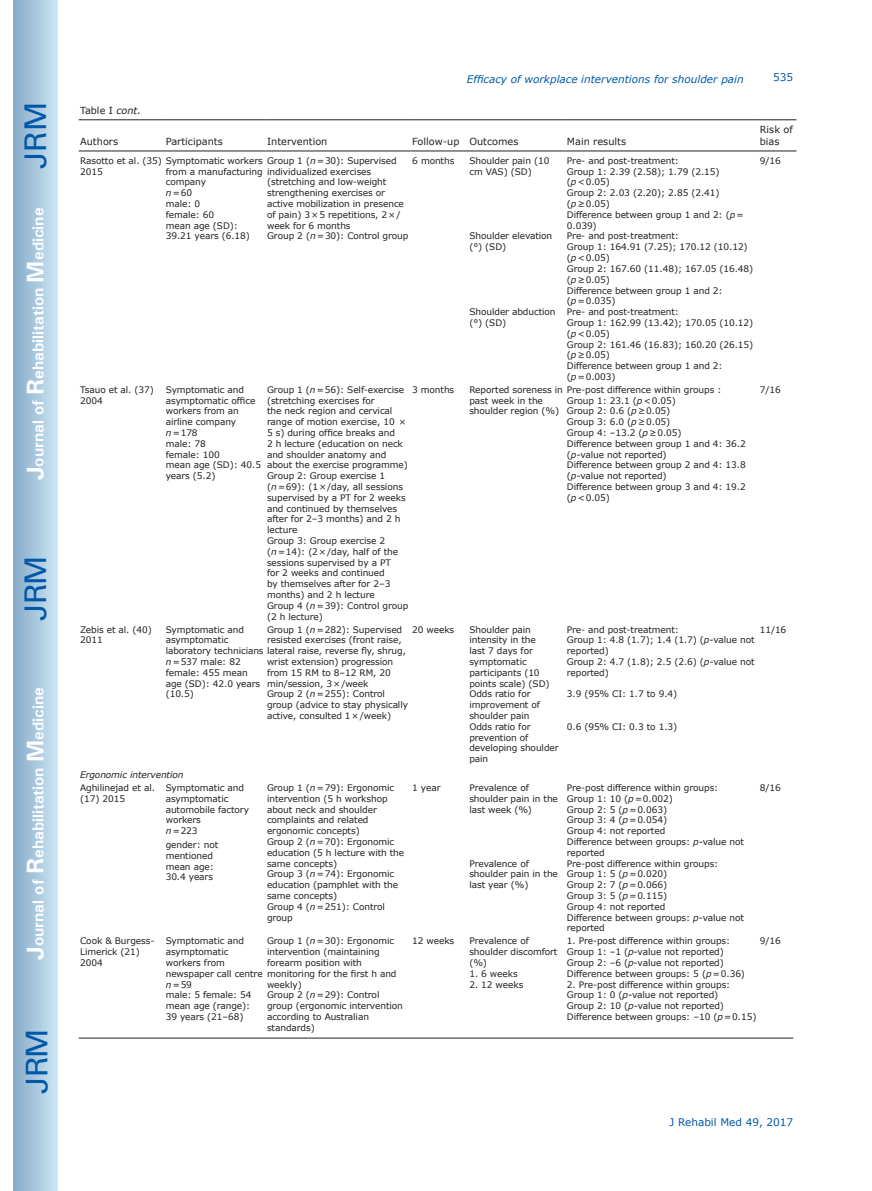
<style>
.page{position:relative;width:872px;height:1191px;background:#fff}
.page>*{position:absolute;margin:0;border:0;box-sizing:border-box;transform-origin:0 0}
.t1{font:30px "Univers";letter-spacing:-.03em;color:#0157a8}
.t2{font:700 15.75px "Univers";color:#fff}
.t3{font:italic 10.5px "Verdana";color:#0157a8}
.t4{font:10.5px "Verdana";color:#0157a8}
.t5{font:9.75px/11.7px "Verdana";color:#231f20}
.t6{font:9px/10.8px "Verdana";letter-spacing:-.01em;color:#231f20}
.t7{font:italic 9px "Verdana";letter-spacing:-.01em;color:#231f20}
.s1{font-size:24px}
.s2{font-style:italic}
</style>
<div class="page">
<div style="left:14px;top:0;width:43px;height:1191px;background:linear-gradient(to right,#88acca,#cbe5f2)"></div>
<hr style="left:164px;top:151px;width:102px;height:1px;background:#231f20">
<hr style="left:266px;top:151px;width:145px;height:1px;background:#231f20">
<hr style="left:411px;top:151px;width:57px;height:1px;background:#231f20">
<hr style="left:468px;top:151px;width:97px;height:1px;background:#231f20">
<hr style="left:565px;top:151px;width:193px;height:1px;background:#231f20">
<hr style="left:758px;top:151px;width:38px;height:1px;background:#231f20">
<hr style="left:79px;top:119px;width:85px;height:1px;background:#231f20">
<hr style="left:164px;top:119px;width:102px;height:1px;background:#231f20">
<hr style="left:266px;top:119px;width:145px;height:1px;background:#231f20">
<hr style="left:411px;top:119px;width:57px;height:1px;background:#231f20">
<hr style="left:468px;top:119px;width:97px;height:1px;background:#231f20">
<hr style="left:565px;top:119px;width:193px;height:1px;background:#231f20">
<hr style="left:758px;top:119px;width:38px;height:1px;background:#231f20">
<hr style="left:79px;top:151px;width:85px;height:1px;background:#231f20">
<hr style="left:79px;top:1037px;width:714px;height:1px;background:#231f20">
<h1 class="t1" style="left:18px;top:169px;width:68px;rotate:-90deg">JRM</h1>
<h2 class="t2" style="left:28px;top:480px;width:274px;rotate:-90deg"><span class="s1">J</span>ournal of <span class="s1">R</span>ehabilitation <span class="s1">M</span>edicine</h2>
<h1 class="t1" style="left:18px;top:620px;width:67px;rotate:-90deg">JRM</h1>
<h2 class="t2" style="left:28px;top:959px;width:274px;rotate:-90deg"><span class="s1">J</span>ournal of <span class="s1">R</span>ehabilitation <span class="s1">M</span>edicine</h2>
<h1 class="t1" style="left:19px;top:1093px;width:67px;rotate:-90deg">JRM</h1>
<p class="t3" style="left:467px;top:72px;width:278px">Efficacy of workplace interventions for shoulder pain</p>
<p class="t4" style="left:773px;top:70px;width:22px">535</p>
<p class="t5" style="left:80px;top:104px;width:62px">Table I <span class="s2">cont.</span></p>
<p class="t5" style="left:80px;top:135px;width:39px">Authors</p>
<p class="t5" style="left:166px;top:135px;width:58px">Participants</p>
<p class="t5" style="left:267px;top:135px;width:62px">Intervention</p>
<p class="t5" style="left:412px;top:135px;width:108px">Follow-up Outcomes</p>
<p class="t5" style="left:567px;top:135px;width:61px">Main results</p>
<p class="t5" style="left:760px;top:124px;width:35px">Risk of bias</p>
<p class="t6" style="left:80px;top:155px;width:184px">Rasotto et al. (35) Symptomatic workers<br>2015</p>
<p class="t6" style="left:166px;top:166px;width:98px">from a manufacturing company<br><span class="s2">n=</span>60<br>male: 0<br>female: 60<br>mean age (SD):<br>39.21 years (6.18)</p>
<p class="t6" style="left:267px;top:155px;width:143px">Group 1 (<span class="s2">n=</span>30): Supervised individualized exercises (stretching and low-weight strengthening exercises or active mobilization in presence of pain) 3×5 repetitions, 2×/ week for 6 months<br>Group 2 (<span class="s2">n=</span>30): Control group</p>
<p class="t6" style="left:412px;top:155px;width:44px">6 months</p>
<p class="t6" style="left:469px;top:155px;width:81px">Shoulder pain (10 cm VAS) (SD)</p>
<p class="t6" style="left:567px;top:155px;width:188px">Pre- and post-treatment:<br>Group 1: 2.39 (2.58); 1.79 (2.15) (<span class="s2">p&lt;</span>0.05)<br>Group 2: 2.03 (2.20); 2.85 (2.41) (<span class="s2">p≥</span>0.05)<br>Difference between group 1 and 2: (<span class="s2">p=<br></span>0.039)<br>Pre- and post-treatment:<br>Group 1: 164.91 (7.25); 170.12 (10.12) (<span class="s2">p&lt;</span>0.05)<br>Group 2: 167.60 (11.48); 167.05 (16.48) (<span class="s2">p≥</span>0.05)<br>Difference between group 1 and 2: (<span class="s2">p=</span>0.035)<br>Pre- and post-treatment:<br>Group 1: 162.99 (13.42); 170.05 (10.12) (<span class="s2">p&lt;</span>0.05)<br>Group 2: 161.46 (16.83); 160.20 (26.15) (<span class="s2">p≥</span>0.05)<br>Difference between group 1 and 2: (<span class="s2">p=</span>0.003)</p>
<p class="t6" style="left:759px;top:155px;width:22px">9/16</p>
<p class="t6" style="left:469px;top:231px;width:84px">Shoulder elevation (°) (SD)</p>
<p class="t6" style="left:469px;top:306px;width:88px">Shoulder abduction (°) (SD)</p>
<p class="t6" style="left:80px;top:384px;width:75px">Tsauo et al. (37)<br>2004</p>
<p class="t6" style="left:166px;top:384px;width:97px">Symptomatic and asymptomatic office workers from an airline company <span class="s2">n=</span>178<br>male: 78<br>female: 100<br>mean age (SD): 40.5 years (5.2)</p>
<p class="t6" style="left:267px;top:384px;width:143px">Group 1 (<span class="s2">n=</span>56): Self-exercise (stretching exercises for<br>the neck region and cervical range of motion exercise, 10 ×<br>5 s) during office breaks and<br>2 h lecture (education on neck and shoulder anatomy and about the exercise programme)<br>Group 2: Group exercise 1 (<span class="s2">n=</span>69): (1×/day, all sessions supervised by a PT for 2 weeks and continued by themselves after for 2–3 months) and 2 h lecture<br>Group 3: Group exercise 2 (<span class="s2">n=</span>14): (2×/day, half of the sessions supervised by a PT<br>for 2 weeks and continued<br>by themselves after for 2–3 months) and 2 h lecture<br>Group 4 (<span class="s2">n=</span>39): Control group (2 h lecture)</p>
<p class="t6" style="left:412px;top:384px;width:44px">3 months</p>
<p class="t6" style="left:469px;top:384px;width:254px">Reported soreness in Pre-post difference within groups : past week in the<br>shoulder region (%)</p>
<p class="t6" style="left:567px;top:395px;width:180px">Group 1: 23.1 (<span class="s2">p&lt;</span>0.05)<br>Group 2: 0.6 (<span class="s2">p≥</span>0.05)<br>Group 3: 6.0 (<span class="s2">p≥</span>0.05)<br>Group 4: –13.2 (<span class="s2">p≥</span>0.05)<br>Difference between group 1 and 4: 36.2 (<span class="s2">p-</span>value not reported)<br>Difference between group 2 and 4: 13.8 (<span class="s2">p-</span>value not reported)<br>Difference between group 3 and 4: 19.2 (<span class="s2">p&lt;</span>0.05)</p>
<p class="t6" style="left:759px;top:384px;width:22px">7/16</p>
<p class="t6" style="left:80px;top:624px;width:73px">Zebis et al. (40)<br>2011</p>
<p class="t6" style="left:166px;top:624px;width:242px">Symptomatic and<br>asymptomatic<br>laboratory technicians lateral raise, reverse fly, shrug, <span class="s2">n=</span>537 male: 82<br>female: 455 mean<br>age (SD): 42.0 years<br>(10.5)</p>
<p class="t6" style="left:267px;top:624px;width:137px">Group 1 (<span class="s2">n=</span>282): Supervised resisted exercises (front raise,</p>
<p class="t6" style="left:267px;top:656px;width:143px">wrist extension) progression from 15 RM to 8–12 RM, 20 min/session, 3×/week<br>Group 2 (<span class="s2">n=</span>255): Control group (advice to stay physically active, consulted 1×/week)</p>
<p class="t6" style="left:412px;top:624px;width:44px">20 weeks</p>
<p class="t6" style="left:469px;top:624px;width:91px">Shoulder pain intensity in the<br>last 7 days for symptomatic participants (10 points scale) (SD)<br>Odds ratio for improvement of shoulder pain<br>Odds ratio for prevention of developing shoulder pain</p>
<p class="t6" style="left:567px;top:624px;width:189px">Pre- and post-treatment:<br>Group 1: 4.8 (1.7); 1.4 (1.7) (<span class="s2">p-</span>value not reported)<br>Group 2: 4.7 (1.8); 2.5 (2.6) (<span class="s2">p-</span>value not reported)</p>
<p class="t6" style="left:759px;top:624px;width:28px">11/16</p>
<p class="t6" style="left:567px;top:688px;width:112px">3.9 (95% CI: 1.7 to 9.4)</p>
<p class="t6" style="left:567px;top:721px;width:112px">0.6 (95% CI: 0.3 to 1.3)</p>
<p class="t7" style="left:80px;top:768px;width:105px">Ergonomic intervention</p>
<p class="t6" style="left:80px;top:782px;width:76px">Aghilinejad et al. (17) 2015</p>
<p class="t6" style="left:166px;top:782px;width:85px">Symptomatic and asymptomatic automobile factory workers<br><span class="s2">n=</span>223</p>
<p class="t6" style="left:166px;top:839px;width:54px">gender: not mentioned mean age:<br>30.4 years</p>
<p class="t6" style="left:267px;top:782px;width:139px">Group 1 (<span class="s2">n=</span>79): Ergonomic intervention (5 h workshop about neck and shoulder complaints and related ergonomic concepts)<br>Group 2 (<span class="s2">n=</span>70): Ergonomic education (5 h lecture with the same concepts)<br>Group 3 (<span class="s2">n=</span>74): Ergonomic education (pamphlet with the same concepts)<br>Group 4 (<span class="s2">n=</span>251): Control group</p>
<p class="t6" style="left:412px;top:782px;width:30px">1 year</p>
<p class="t6" style="left:469px;top:782px;width:90px">Prevalence of shoulder pain in the last week (%)</p>
<p class="t6" style="left:469px;top:858px;width:90px">Prevalence of shoulder pain in the last year (%)</p>
<p class="t6" style="left:80px;top:935px;width:76px">Cook &amp; Burgess-<br>Limerick (21)<br>2004</p>
<p class="t6" style="left:166px;top:935px;width:99px">Symptomatic and asymptomatic workers from newspaper call centre <span class="s2">n=</span>59<br>male: 5 female: 54 mean age (range):<br>39 years (21–68)</p>
<p class="t6" style="left:267px;top:935px;width:137px">Group 1 (<span class="s2">n=</span>30): Ergonomic intervention (maintaining forearm position with monitoring for the first h and weekly)<br>Group 2 (<span class="s2">n=</span>29): Control group (ergonomic intervention according to Australian standards)</p>
<p class="t6" style="left:412px;top:935px;width:44px">12 weeks</p>
<p class="t6" style="left:469px;top:935px;width:90px">Prevalence of shoulder discomfort (%)</p>
<p class="t6" style="left:469px;top:968px;width:50px">1. 6 weeks</p>
<p class="t6" style="left:469px;top:978px;width:55px">2. 12 weeks</p>
<p class="t6" style="left:567px;top:782px;width:179px">Pre-post difference within groups:<br>Group 1: 10 (<span class="s2">p=</span>0.002)<br>Group 2: 5 (<span class="s2">p=</span>0.063)<br>Group 3: 4 (<span class="s2">p=</span>0.054)<br>Group 4: not reported<br>Difference between groups: <span class="s2">p-</span>value not reported<br>Pre-post difference within groups:<br>Group 1: 5 (<span class="s2">p=</span>0.020)<br>Group 2: 7 (<span class="s2">p=</span>0.066)<br>Group 3: 5 (<span class="s2">p=</span>0.115)<br>Group 4: not reported<br>Difference between groups: <span class="s2">p-</span>value not reported</p>
<p class="t6" style="left:759px;top:782px;width:22px">8/16</p>
<p class="t6" style="left:567px;top:935px;width:180px">1. Pre-post difference within groups:<br>Group 1: –1 (<span class="s2">p-</span>value not reported)<br>Group 2: –6 (<span class="s2">p-</span>value not reported)<br>Difference between groups: 5 (<span class="s2">p=</span>0.36)</p>
<p class="t6" style="left:567px;top:978px;width:191px">2. Pre-post difference within groups:<br>Group 1: 0 (<span class="s2">p-</span>value not reported)<br>Group 2: 10 (<span class="s2">p-</span>value not reported)<br>Difference between groups: –10 (<span class="s2">p=</span>0.15)</p>
<p class="t6" style="left:760px;top:935px;width:22px">9/16</p>
<p class="t4" style="left:669px;top:1114px;width:125px">J Rehabil Med 49, 2017</p>
</div>
